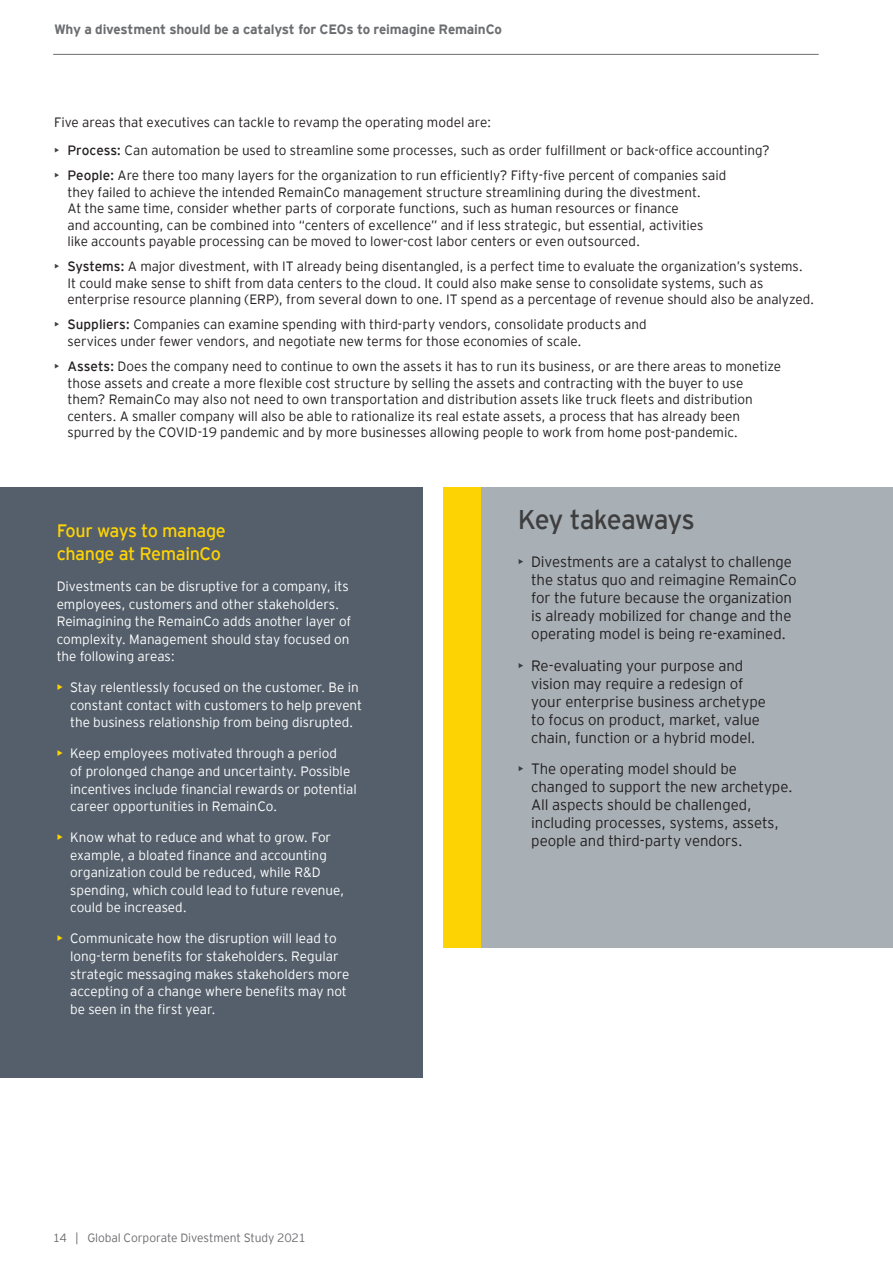
<style>
.page{position:relative;width:893px;height:1263px;background:#fff}
.page>*{position:absolute;margin:0;border:0;box-sizing:border-box;transform-origin:0 0}
.Body_header_2{font:27px "EY Interstate";letter-spacing:-.045em;color:#3e3e3f}
.Subhead_2{font:18px/22.5px "EY Interstate";letter-spacing:-.025em;color:#fed304}
.t1{font:300 15px/18px "EY Interstate";letter-spacing:-.005em;color:#231f20}
.Body_Copy{font:300 13.5px/16.5px "EY Interstate";letter-spacing:-.005em;color:#231f20}
.Callout_Page_-_Body{font:300 13.5px/17.5px "EY Interstate";color:#fff}
.How_we_can_help_body{font:700 13.5px "EY Interstate";letter-spacing:-.015em;color:#6c6d70}
.t2{font:300 12px "EY Interstate";letter-spacing:-.01em;color:#6c6d70}
.s1{color:#3e3e3f}
.s2{font-style:inherit}
.s3{font-weight:400;color:#fed304}
</style>
<div class="page">
<hr style="left:53px;top:54px;width:766px;height:1px;background:#6c6d70">
<div style="left:443px;top:487px;width:450px;height:461px;background:#a8b0b6"></div>
<div style="left:443px;top:487px;width:37px;height:461px;background:#fed304"></div>
<div style="left:0;top:487px;width:423px;height:591px;background:#545f6b"></div>
<p class="How_we_can_help_body" style="left:54px;top:19px;width:450px">Why a divestment should be a catalyst for CEOs to reimagine RemainCo</p>
<p class="Body_Copy" style="left:54px;top:114px;width:439px">Five areas that executives can tackle to revamp the operating model are:</p>
<p class="Body_Copy" style="left:54px;top:141px;width:717px"><span class="s1">•</span> <span class="s2">Process:</span> Can automation be used to streamline some processes, such as order fulfillment or back-office accounting?</p>
<p class="Body_Copy" style="left:68px;top:166px;width:660px;text-indent:-14px"><span class="s1">•</span> <span class="s2">People:</span> Are there too many layers for the organization to run efficiently? Fifty-five percent of companies said they failed to achieve the intended RemainCo management structure streamlining during the divestment.<br>At the same time, consider whether parts of corporate functions, such as human resources or finance<br>and accounting, can be combined into “centers of excellence” and if less strategic, but essential, activities like accounts payable processing can be moved to lower-cost labor centers or even outsourced.</p>
<p class="Body_Copy" style="left:68px;top:257px;width:748px;text-indent:-14px"><span class="s1">•</span> <span class="s2">Systems:</span> A major divestment, with IT already being disentangled, is a perfect time to evaluate the organization’s systems.<br>It could make sense to shift from data centers to the cloud. It could also make sense to consolidate systems, such as enterprise resource planning (ERP), from several down to one. IT spend as a percentage of revenue should also be analyzed.</p>
<p class="Body_Copy" style="left:68px;top:316px;width:581px;text-indent:-14px"><span class="s1">•</span> <span class="s2">Suppliers:</span> Companies can examine spending with third-party vendors, consolidate products and services under fewer vendors, and negotiate new terms for those economies of scale.</p>
<p class="Body_Copy" style="left:68px;top:357px;width:715px;text-indent:-14px"><span class="s1">•</span> <span class="s2">Assets:</span> Does the company need to continue to own the assets it has to run its business, or are there areas to monetize those assets and create a more flexible cost structure by selling the assets and contracting with the buyer to use them? RemainCo may also not need to own transportation and distribution assets like truck fleets and distribution centers. A smaller company will also be able to rationalize its real estate assets, a process that has already been spurred by the COVID-19 pandemic and by more businesses allowing people to work from home post-pandemic.</p>
<p class="Subhead_2" style="left:57px;top:519px;width:171px">Four ways to manage change at RemainCo</p>
<p class="Callout_Page_-_Body" style="left:57px;top:577px;width:296px">Divestments can be disruptive for a company, its employees, customers and other stakeholders.<br>Reimagining the RemainCo adds another layer of complexity. Management should stay focused on the following areas:</p>
<p class="Callout_Page_-_Body" style="left:70px;top:678px;width:293px;text-indent:-14px"><span class="s3">•</span> Stay relentlessly focused on the customer. Be in constant contact with customers to help prevent the business relationship from being disrupted.</p>
<p class="Callout_Page_-_Body" style="left:70px;top:744px;width:288px;text-indent:-14px"><span class="s3">•</span> Keep employees motivated through a period<br>of prolonged change and uncertainty. Possible incentives include financial rewards or potential career opportunities in RemainCo.</p>
<p class="Callout_Page_-_Body" style="left:70px;top:828px;width:276px;text-indent:-14px"><span class="s3">•</span> Know what to reduce and what to grow. For example, a bloated finance and accounting organization could be reduced, while R&amp;D spending, which could lead to future revenue, could be increased.</p>
<p class="Callout_Page_-_Body" style="left:70px;top:929px;width:281px;text-indent:-14px"><span class="s3">•</span> Communicate how the disruption will lead to long-term benefits for stakeholders. Regular strategic messaging makes stakeholders more accepting of a change where benefits may not be seen in the first year.</p>
<p class="t2" style="left:53px;top:1229px;width:255px">14 | Global Corporate Divestment Study 2021</p>
<p class="Body_header_2" style="left:518px;top:500px;width:179px">Key takeaways</p>
<p class="t1" style="left:531px;top:552px;width:267px;text-indent:-14px"><span class="s1">•</span> Divestments are a catalyst to challenge the status quo and reimagine RemainCo for the future because the organization is already mobilized for change and the operating model is being re-examined.</p>
<p class="t1" style="left:531px;top:656px;width:236px;text-indent:-14px"><span class="s1">•</span> Re-evaluating your purpose and vision may require a redesign of your enterprise business archetype to focus on product, market, value chain, function or a hybrid model.</p>
<p class="t1" style="left:531px;top:759px;width:263px;text-indent:-14px"><span class="s1">•</span> The operating model should be changed to support the new archetype.<br>All aspects should be challenged, including processes, systems, assets, people and third-party vendors.</p>
</div>
